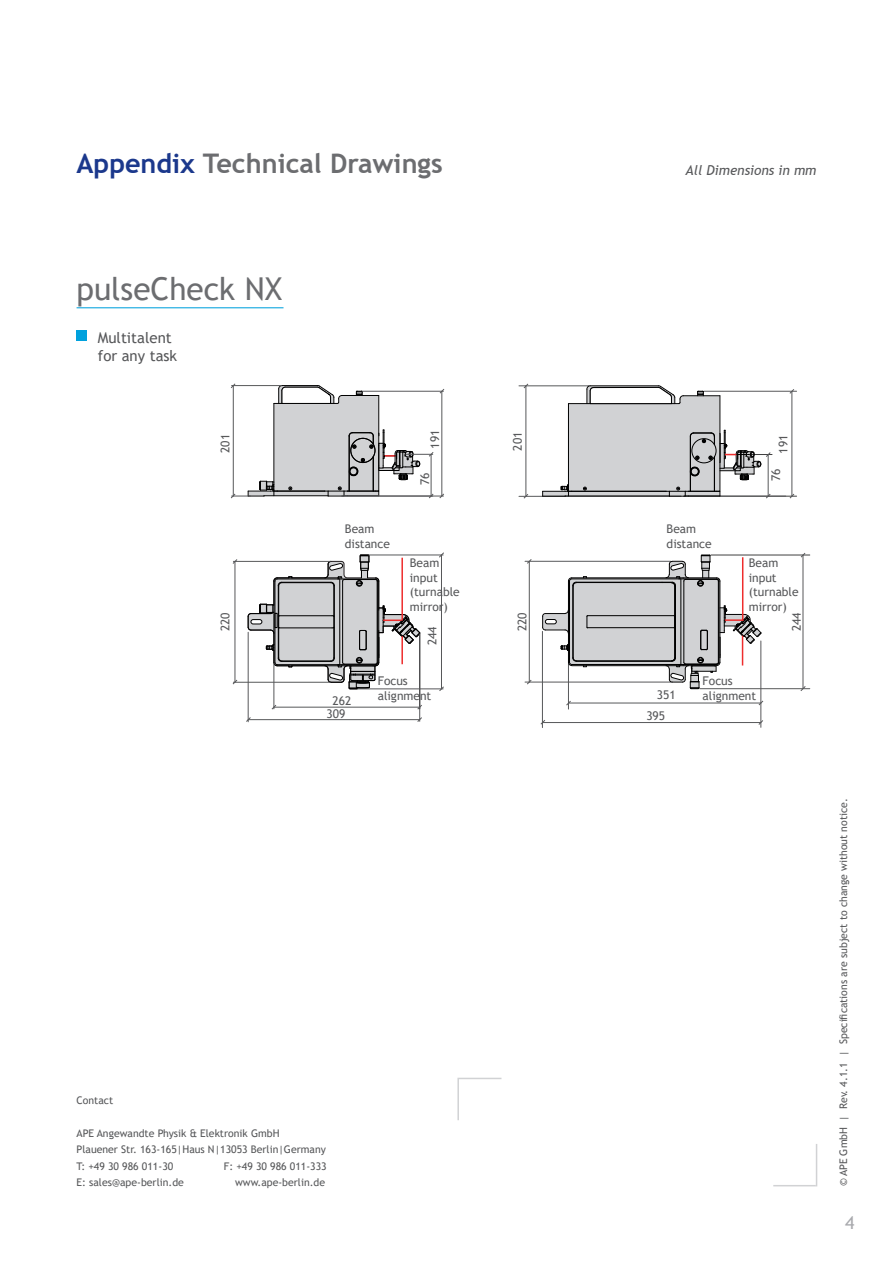
<style>
.page{position:relative;width:893px;height:1263px;background:#fff}
.page>*{position:absolute;margin:0;border:0;box-sizing:border-box;transform-origin:0 0}
.Übersichts__Überschr{font:31.5px "Trebuchet MS";color:#6c6d70}
.Seitenüberschrift_fe{font:700 27px "Trebuchet MS";color:#6c6d70}
.t1{font:18px "Trebuchet MS";color:#a8a9ad}
.Haupttext{font:15px "Trebuchet MS";color:#57585a}
.Bild_Texte{font:italic 13.5px "Trebuchet MS";color:#57585a}
.Technische_Zeichnung{font:12px/14.4px "Trebuchet MS";color:#57585a}
.Haupttext-2{font:10.5px "Trebuchet MS";color:#57585a}
.s1{color:#1b388c}
</style>
<div class="page">
<div style="left:77px;top:330px;width:10px;height:11px;background:#00a1dd"></div>
<hr style="left:77px;top:307px;width:206px;height:1px;background:#00a1dd">
<hr style="left:727px;top:454px;width:45px;height:1px;background:#404040">
<hr style="left:704px;top:391px;width:93px;height:1px;background:#57585a">
<hr style="left:684px;top:496px;width:113px;height:1px;background:#404040">
<hr style="left:519px;top:386px;width:70px;height:1px;background:#57585a">
<hr style="left:519px;top:496px;width:162px;height:1px;background:#57585a">
<hr style="left:684px;top:496px;width:102px;height:1px;background:#57585a">
<hr style="left:526px;top:386px;width:1px;height:110px;background:#57585a">
<hr style="left:792px;top:391px;width:1px;height:105px;background:#57585a">
<hr style="left:711px;top:555px;width:99px;height:1px;background:#404040">
<hr style="left:700px;top:688px;width:110px;height:1px;background:#57585a">
<hr style="left:803px;top:555px;width:1px;height:134px;background:#57585a">
<hr style="left:525px;top:561px;width:146px;height:1px;background:#57585a">
<hr style="left:525px;top:682px;width:146px;height:1px;background:#57585a">
<hr style="left:529px;top:561px;width:1px;height:121px;background:#57585a">
<hr style="left:761px;top:641px;width:1px;height:86px;background:#57585a">
<hr style="left:542px;top:631px;width:1px;height:97px;background:#57585a">
<hr style="left:568px;top:703px;width:193px;height:1px;background:#57585a">
<hr style="left:568px;top:664px;width:1px;height:45px;background:#57585a">
<hr style="left:542px;top:722px;width:219px;height:1px;background:#57585a">
<svg style="left:523px;top:383px;width:6px;height:6px"></svg>
<svg style="left:523px;top:493px;width:6px;height:6px"></svg>
<svg style="left:789px;top:493px;width:6px;height:6px"></svg>
<svg style="left:789px;top:389px;width:6px;height:5px"></svg>
<svg style="left:800px;top:552px;width:6px;height:6px"></svg>
<svg style="left:800px;top:686px;width:6px;height:5px"></svg>
<svg style="left:758px;top:720px;width:5px;height:5px"></svg>
<svg style="left:758px;top:700px;width:6px;height:6px"></svg>
<svg style="left:566px;top:700px;width:5px;height:6px"></svg>
<svg style="left:540px;top:719px;width:6px;height:6px"></svg>
<svg style="left:526px;top:679px;width:6px;height:6px"></svg>
<svg style="left:526px;top:559px;width:6px;height:5px"></svg>
<svg style="left:542px;top:385px;width:229px;height:114px"></svg>
<hr style="left:248px;top:719px;width:172px;height:1px;background:#57585a">
<hr style="left:441px;top:555px;width:1px;height:134px;background:#57585a">
<hr style="left:235px;top:561px;width:1px;height:121px;background:#57585a">
<hr style="left:274px;top:707px;width:146px;height:1px;background:#57585a">
<hr style="left:233px;top:561px;width:97px;height:1px;background:#57585a">
<hr style="left:233px;top:682px;width:97px;height:1px;background:#57585a">
<hr style="left:369px;top:555px;width:74px;height:1px;background:#57585a">
<hr style="left:358px;top:689px;width:85px;height:1px;background:#57585a">
<hr style="left:248px;top:632px;width:1px;height:90px;background:#57585a">
<hr style="left:419px;top:634px;width:1px;height:87px;background:#57585a">
<hr style="left:274px;top:663px;width:1px;height:46px;background:#57585a">
<svg style="left:248px;top:554px;width:172px;height:135px"></svg>
<hr style="left:401px;top:558px;width:2px;height:62px;background:#ee2d2d">
<hr style="left:401px;top:637px;width:2px;height:26px;background:#ee2d2d">
<svg style="left:542px;top:555px;width:220px;height:134px"></svg>
<svg style="left:230px;top:383px;width:215px;height:116px"></svg>
<svg style="left:232px;top:559px;width:6px;height:5px"></svg>
<svg style="left:232px;top:679px;width:6px;height:6px"></svg>
<svg style="left:271px;top:704px;width:6px;height:6px"></svg>
<svg style="left:246px;top:717px;width:5px;height:5px"></svg>
<svg style="left:417px;top:717px;width:5px;height:5px"></svg>
<svg style="left:417px;top:704px;width:5px;height:6px"></svg>
<svg style="left:439px;top:686px;width:5px;height:5px"></svg>
<svg style="left:439px;top:552px;width:5px;height:6px"></svg>
<hr style="left:773px;top:1185px;width:43px;height:1px;background:#d1d2d4">
<hr style="left:816px;top:1144px;width:1px;height:42px;background:#d1d2d4">
<hr style="left:459px;top:1078px;width:42px;height:1px;background:#d1d2d4">
<hr style="left:457px;top:1078px;width:2px;height:42px;background:#d1d2d4">
<p class="Seitenüberschrift_fe" style="left:77px;top:147px;width:368px"><span class="s1">Appendix</span> Technical Drawings</p>
<p class="Bild_Texte" style="left:685px;top:162px;width:132px">All Dimensions in mm</p>
<p class="Übersichts__Überschr" style="left:77px;top:269px;width:207px">pulseCheck NX</p>
<p class="Haupttext" style="left:98px;top:328px;width:76px">Multitalent</p>
<p class="Haupttext" style="left:98px;top:346px;width:81px">for any task</p>
<p class="Technische_Zeichnung" style="left:428px;top:449px;width:20px;rotate:-90deg">191</p>
<p class="Technische_Zeichnung" style="left:218px;top:453px;width:20px;rotate:-90deg">201</p>
<p class="Technische_Zeichnung" style="left:510px;top:451px;width:20px;rotate:-90deg">201</p>
<p class="Technische_Zeichnung" style="left:776px;top:454px;width:20px;rotate:-90deg">191</p>
<p class="Technische_Zeichnung" style="left:345px;top:522px;width:31px">Beam</p>
<p class="Technische_Zeichnung" style="left:345px;top:536px;width:47px">distance</p>
<p class="Technische_Zeichnung" style="left:418px;top:485px;width:14px;rotate:-90deg">76</p>
<p class="Technische_Zeichnung" style="left:667px;top:522px;width:31px">Beam</p>
<p class="Technische_Zeichnung" style="left:667px;top:536px;width:47px">distance</p>
<p class="Technische_Zeichnung" style="left:769px;top:481px;width:14px;rotate:-90deg">76</p>
<p class="Technische_Zeichnung" style="left:410px;top:556px;width:31px">Beam</p>
<p class="Technische_Zeichnung" style="left:410px;top:570px;width:29px">input</p>
<p class="Technische_Zeichnung" style="left:410px;top:585px;width:51px">(turnable</p>
<p class="Technische_Zeichnung" style="left:410px;top:599px;width:40px">mirror)</p>
<p class="Technische_Zeichnung" style="left:749px;top:556px;width:31px">Beam</p>
<p class="Technische_Zeichnung" style="left:749px;top:570px;width:29px">input</p>
<p class="Technische_Zeichnung" style="left:749px;top:585px;width:51px">(turnable mirror)</p>
<p class="Technische_Zeichnung" style="left:218px;top:631px;width:20px;rotate:-90deg">220</p>
<p class="Technische_Zeichnung" style="left:515px;top:631px;width:20px;rotate:-90deg">220</p>
<p class="Technische_Zeichnung" style="left:789px;top:631px;width:20px;rotate:-90deg">244</p>
<p class="Technische_Zeichnung" style="left:425px;top:645px;width:20px;rotate:-90deg">244</p>
<p class="Technische_Zeichnung" style="left:333px;top:693px;width:20px">262</p>
<p class="Technische_Zeichnung" style="left:378px;top:674px;width:32px">Focus</p>
<p class="Technische_Zeichnung" style="left:378px;top:688px;width:55px">alignment</p>
<p class="Technische_Zeichnung" style="left:657px;top:687px;width:20px">351</p>
<p class="Technische_Zeichnung" style="left:327px;top:707px;width:20px">309</p>
<p class="Technische_Zeichnung" style="left:646px;top:708px;width:20px">395</p>
<p class="Technische_Zeichnung" style="left:703px;top:674px;width:32px">Focus</p>
<p class="Technische_Zeichnung" style="left:703px;top:688px;width:55px">alignment</p>
<p class="Haupttext-2" style="left:77px;top:1093px;width:38px">Contact</p>
<p class="Haupttext-2" style="left:77px;top:1126px;width:205px">APE Angewandte Physik &amp; Elektronik GmbH</p>
<p class="Haupttext-2" style="left:77px;top:1143px;width:251px">Plauener Str. 163-165|Haus N|13053 Berlin|Germany</p>
<p class="Haupttext-2" style="left:77px;top:1159px;width:98px">T: +49 30 986 011-30</p>
<p class="Haupttext-2" style="left:224px;top:1159px;width:104px">F: +49 30 986 011-333</p>
<p class="Haupttext-2" style="left:77px;top:1176px;width:109px">E: sales@ape-berlin.de</p>
<p class="Haupttext-2" style="left:235px;top:1176px;width:92px">www.ape-berlin.de</p>
<p class="Haupttext-2" style="left:837px;top:1186px;width:390px;rotate:-90deg">© APE GmbH | Rev. 4.1.1 | Specifications are subject to change without notice.</p>
<p class="t1" style="left:845px;top:1211px;width:11px">4</p>
</div>
